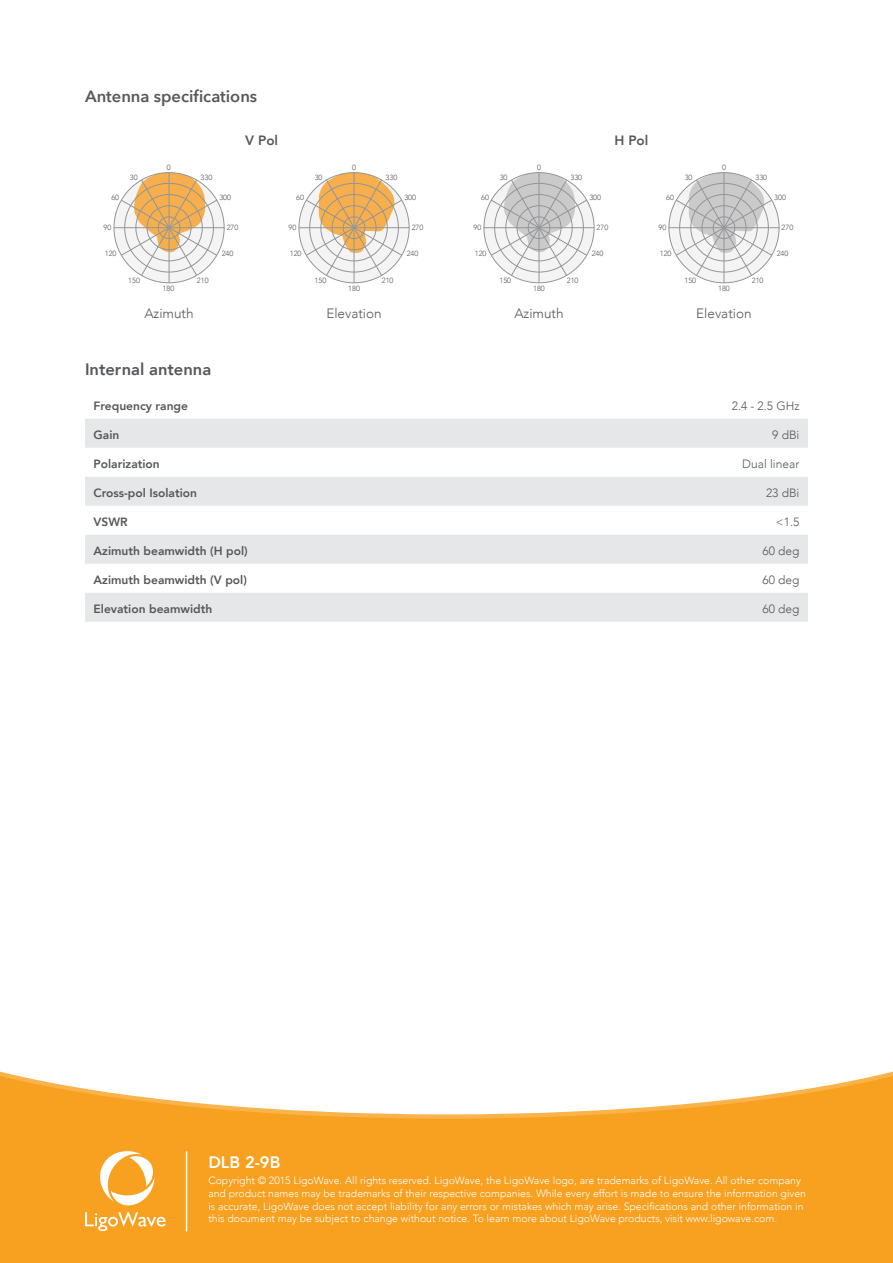
<style>
.page{position:relative;width:893px;height:1263px;background:#fff}
.page>*{position:absolute;margin:0;border:0;box-sizing:border-box;transform-origin:0 0}
.body{font:600 16.5px "Avenir Next";color:#57585a}
.Heading_2{font:800 16.5px "Avenir";color:#57585a}
.Heading_2-2{font:800 16.5px "Avenir";color:#fff}
.body-2{font:300 13.5px "Avenir";color:#57585a}
.body-3{font:800 13.5px "Avenir";color:#57585a}
.table_body{font:800 12px "Avenir";color:#57585a}
.table_body-2{font:300 12px "Avenir";color:#57585a}
.copyright{font:300 10.5px/12.6px "Avenir";color:#fff}
.small{font:300 7.5px "Avenir";color:#57585a}
</style>
<div class="page">
<svg style="left:0;top:1076px;width:893px;height:187px;background:#f9ad3f"></svg>
<svg style="left:85px;top:419px;width:723px;height:203px;fill:#e6e7e9"></svg>
<svg style="left:100px;top:1151px;width:55px;height:55px"></svg>
<svg style="left:85px;top:1212px;width:81px;height:19px;background:#f9b857"></svg>
<hr style="left:186px;top:1152px;width:1px;height:79px;background:#fff">
<svg style="left:484px;top:172px;width:110px;height:111px"></svg>
<svg style="left:114px;top:172px;width:110px;height:111px"></svg>
<svg style="left:299px;top:172px;width:110px;height:111px"></svg>
<svg style="left:669px;top:172px;width:110px;height:111px"></svg>
<p class="body" style="left:85px;top:82px;width:174px">Antenna specifications</p>
<p class="body-3" style="left:245px;top:130px;width:34px">V Pol</p>
<p class="body-3" style="left:614px;top:130px;width:35px">H Pol</p>
<p class="small" style="left:167px;top:163px;width:5px">0</p>
<p class="small" style="left:352px;top:163px;width:5px">0</p>
<p class="small" style="left:537px;top:163px;width:5px">0</p>
<p class="small" style="left:722px;top:163px;width:5px">0</p>
<p class="small" style="left:130px;top:173px;width:9px">30</p>
<p class="small" style="left:201px;top:173px;width:13px">330</p>
<p class="small" style="left:315px;top:173px;width:9px">30</p>
<p class="small" style="left:386px;top:173px;width:13px">330</p>
<p class="small" style="left:500px;top:173px;width:9px">30</p>
<p class="small" style="left:570px;top:173px;width:13px">330</p>
<p class="small" style="left:685px;top:173px;width:9px">30</p>
<p class="small" style="left:755px;top:173px;width:13px">330</p>
<p class="small" style="left:111px;top:193px;width:9px">60</p>
<p class="small" style="left:219px;top:193px;width:13px">300</p>
<p class="small" style="left:296px;top:193px;width:9px">60</p>
<p class="small" style="left:404px;top:193px;width:13px">300</p>
<p class="small" style="left:481px;top:193px;width:9px">60</p>
<p class="small" style="left:589px;top:193px;width:13px">300</p>
<p class="small" style="left:666px;top:193px;width:9px">60</p>
<p class="small" style="left:774px;top:193px;width:13px">300</p>
<p class="small" style="left:104px;top:223px;width:9px">90</p>
<p class="small" style="left:227px;top:223px;width:13px">270</p>
<p class="small" style="left:289px;top:223px;width:9px">90</p>
<p class="small" style="left:412px;top:223px;width:13px">270</p>
<p class="small" style="left:473px;top:223px;width:9px">90</p>
<p class="small" style="left:597px;top:223px;width:13px">270</p>
<p class="small" style="left:658px;top:223px;width:9px">90</p>
<p class="small" style="left:782px;top:223px;width:13px">270</p>
<p class="small" style="left:105px;top:248px;width:13px">120</p>
<p class="small" style="left:222px;top:248px;width:13px">240</p>
<p class="small" style="left:290px;top:248px;width:13px">120</p>
<p class="small" style="left:407px;top:248px;width:13px">240</p>
<p class="small" style="left:475px;top:248px;width:13px">120</p>
<p class="small" style="left:592px;top:248px;width:13px">240</p>
<p class="small" style="left:660px;top:248px;width:13px">120</p>
<p class="small" style="left:777px;top:248px;width:13px">240</p>
<p class="small" style="left:128px;top:276px;width:13px">150</p>
<p class="small" style="left:197px;top:276px;width:13px">210</p>
<p class="small" style="left:315px;top:276px;width:13px">150</p>
<p class="small" style="left:382px;top:276px;width:13px">210</p>
<p class="small" style="left:499px;top:276px;width:13px">150</p>
<p class="small" style="left:567px;top:276px;width:13px">210</p>
<p class="small" style="left:684px;top:276px;width:13px">150</p>
<p class="small" style="left:752px;top:276px;width:13px">210</p>
<p class="small" style="left:163px;top:284px;width:13px">180</p>
<p class="small" style="left:348px;top:284px;width:13px">180</p>
<p class="small" style="left:533px;top:284px;width:13px">180</p>
<p class="small" style="left:718px;top:284px;width:13px">180</p>
<p class="body-2" style="left:144px;top:305px;width:51px">Azimuth</p>
<p class="body-2" style="left:326px;top:305px;width:57px">Elevation</p>
<p class="body-2" style="left:514px;top:305px;width:51px">Azimuth</p>
<p class="body-2" style="left:696px;top:305px;width:57px">Elevation</p>
<p class="Heading_2" style="left:85px;top:357px;width:128px">Internal antenna</p>
<p class="table_body" style="left:94px;top:397px;width:96px">Frequency range</p>
<p class="table_body-2" style="left:732px;top:399px;width:69px">2.4 - 2.5 GHz</p>
<p class="table_body" style="left:94px;top:426px;width:27px">Gain</p>
<p class="table_body-2" style="left:772px;top:428px;width:29px">9 dBi</p>
<p class="table_body" style="left:94px;top:455px;width:68px">Polarization</p>
<p class="table_body-2" style="left:742px;top:457px;width:59px">Dual linear</p>
<p class="table_body" style="left:94px;top:484px;width:105px">Cross-pol Isolation</p>
<p class="table_body-2" style="left:766px;top:486px;width:35px">23 dBi</p>
<p class="table_body" style="left:94px;top:513px;width:36px">VSWR</p>
<p class="table_body-2" style="left:776px;top:515px;width:25px">&lt;1.5</p>
<p class="table_body" style="left:94px;top:542px;width:156px">Azimuth beamwidth (H pol)</p>
<p class="table_body-2" style="left:762px;top:544px;width:38px">60 deg</p>
<p class="table_body" style="left:94px;top:571px;width:155px">Azimuth beamwidth (V pol)</p>
<p class="table_body-2" style="left:762px;top:573px;width:38px">60 deg</p>
<p class="table_body" style="left:94px;top:600px;width:120px">Elevation beamwidth</p>
<p class="table_body-2" style="left:762px;top:602px;width:38px">60 deg</p>
<p class="Heading_2-2" style="left:208px;top:1149px;width:74px">DLB 2-9B</p>
<p class="copyright" style="left:208px;top:1174px;width:599px">Copyright © 2015 LigoWave. All rights reserved. LigoWave, the LigoWave logo, are trademarks of LigoWave. All other company and product names may be trademarks of their respective companies. While every effort is made to ensure the information given is accurate, LigoWave does not accept liability for any errors or mistakes which may arise. Specifications and other information in this document may be subject to change without notice. To learn more about LigoWave products, visit www.ligowave.com.</p>
</div>
